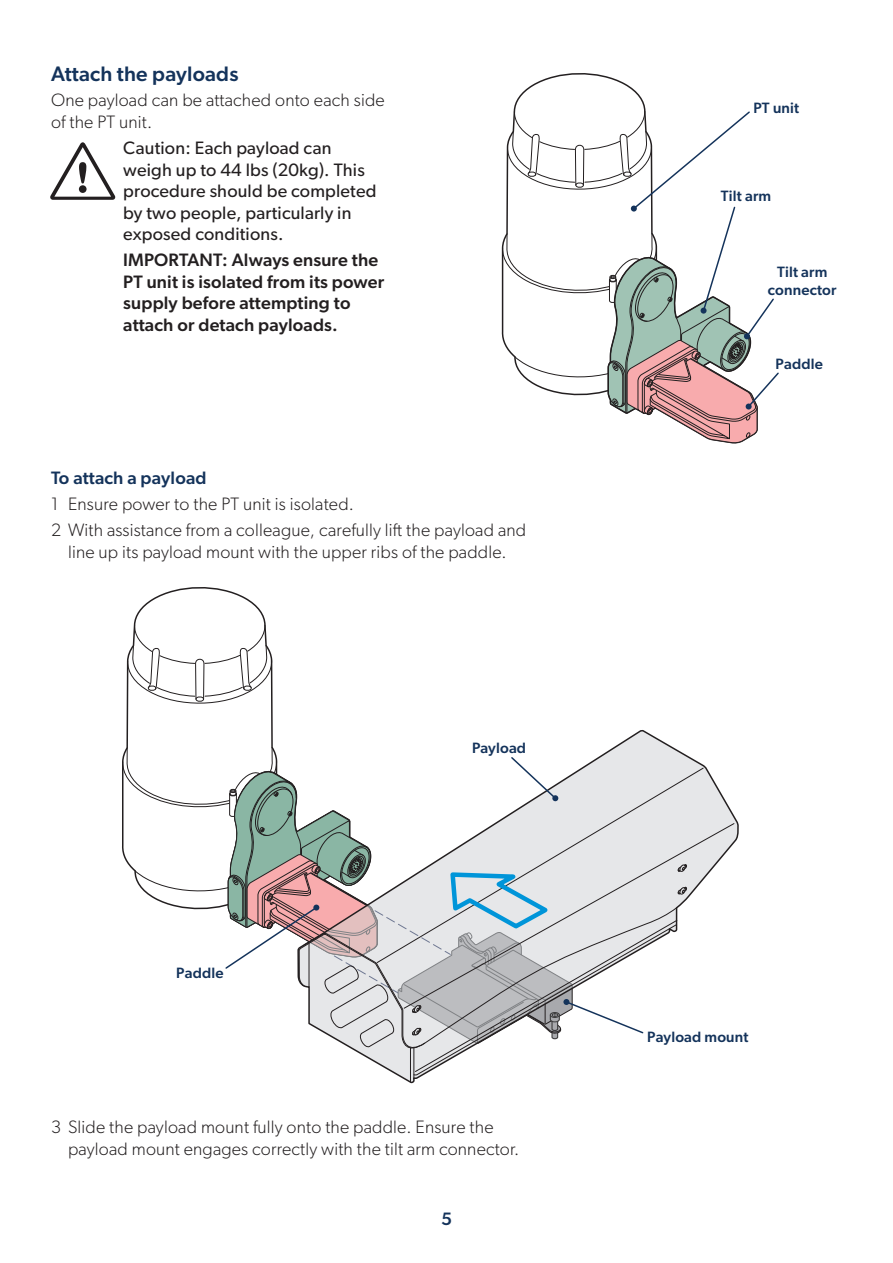
<style>
.page{position:relative;width:893px;height:1263px;background:#fff}
.page>*{position:absolute;margin:0;border:0;box-sizing:border-box;transform-origin:0 0}
.Head_2{font:500 21px "Gibson";letter-spacing:.01em;color:#14335b}
.Body{font:300 18px/21.6px "Gibson";letter-spacing:.01em;color:#231f20}
.Body-2{font:18px/21.6px "Gibson";letter-spacing:.01em;color:#231f20}
.Body-3{font:500 18px/21.6px "Gibson";letter-spacing:.01em;color:#231f20}
.Head_4{font:500 18px "Gibson";letter-spacing:.01em;color:#14335b}
.Diagram_head{font:500 15px/18px "Gibson";letter-spacing:.01em;color:#14335b;text-align:center}
</style>
<div class="page">
<svg style="left:50px;top:142px;width:65px;height:58px"></svg>
<svg style="left:501px;top:73px;width:145px;height:262px"></svg>
<svg style="left:502px;top:110px;width:277px;height:334px"></svg>
<svg style="left:133px;top:587px;width:133px;height:37px"></svg>
<svg style="left:122px;top:624px;width:616px;height:459px"></svg>
<p class="Head_2" style="left:51px;top:61px;width:189px">Attach the payloads</p>
<p class="Body" style="left:51px;top:89px;width:335px">One payload can be attached onto each side of the PT unit.</p>
<p class="Body-2" style="left:123px;top:137px;width:255px">Caution: Each payload can weigh up to 44 lbs (20kg). This procedure should be completed by two people, particularly in exposed conditions.</p>
<p class="Body-3" style="left:123px;top:249px;width:263px">IMPORTANT: Always ensure the<br>PT unit is isolated from its power supply before attempting to attach or detach payloads.</p>
<p class="Head_4" style="left:51px;top:467px;width:157px">To attach a payload</p>
<p class="Body" style="left:51px;top:493px;width:305px">1 Ensure power to the PT unit is isolated.</p>
<p class="Body" style="left:51px;top:519px;width:477px;text-align:center">2 With assistance from a colleague, carefully lift the payload and line up its payload mount with the upper ribs of the paddle.</p>
<p class="Diagram_head" style="left:176px;top:963px;width:49px">Paddle</p>
<p class="Diagram_head" style="left:472px;top:738px;width:56px">Payload</p>
<p class="Body" style="left:68px;top:1116px;width:453px;text-indent:-17px">3 Slide the payload mount fully onto the paddle. Ensure the payload mount engages correctly with the tilt arm connector.</p>
<p class="Head_4" style="left:441px;top:1208px;width:12px">5</p>
<p class="Diagram_head" style="left:753px;top:99px;width:47px">PT unit</p>
<p class="Diagram_head" style="left:721px;top:187px;width:52px">Tilt arm</p>
<p class="Diagram_head" style="left:768px;top:262px;width:70px">Tilt arm connector</p>
<p class="Diagram_head" style="left:776px;top:355px;width:49px">Paddle</p>
<p class="Diagram_head" style="left:647px;top:1028px;width:103px">Payload mount</p>
</div>
